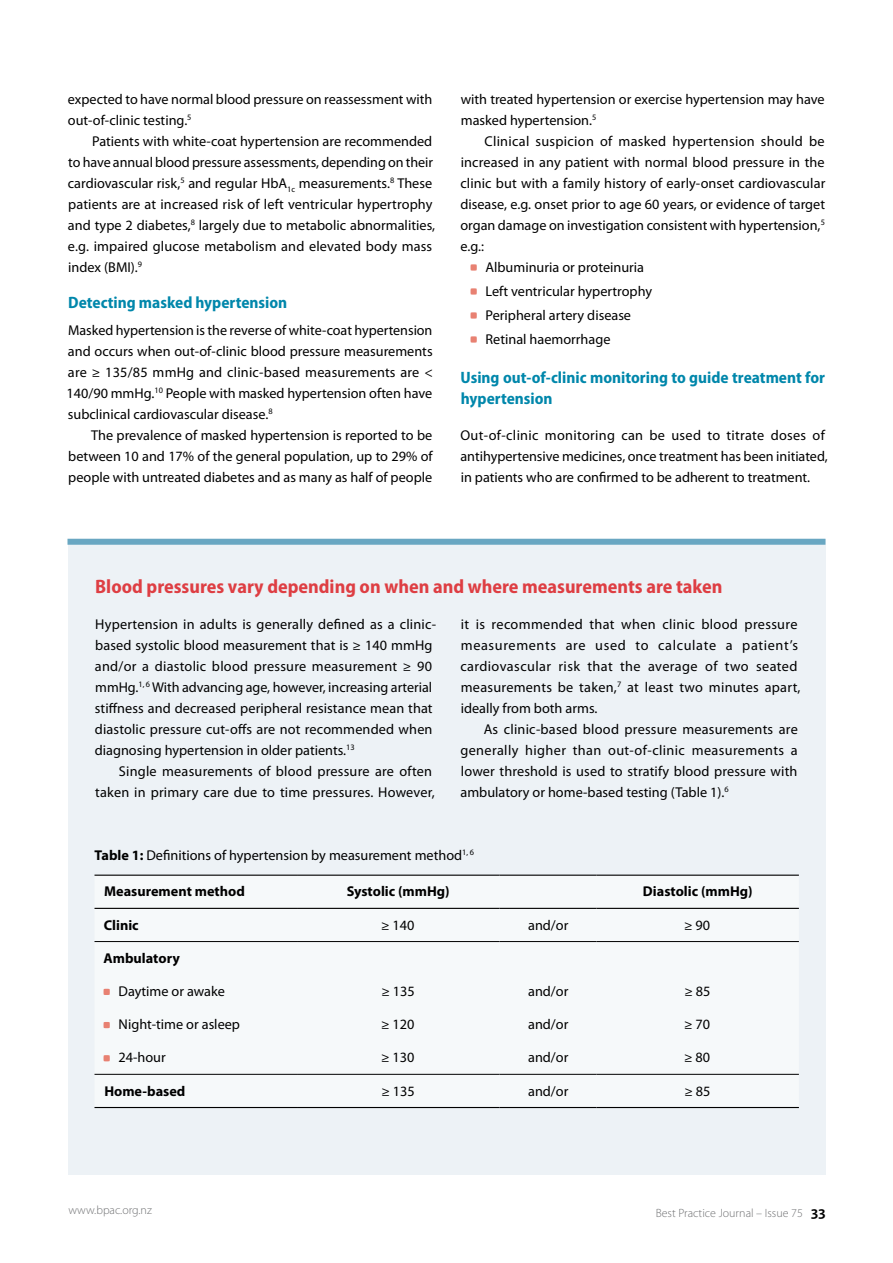
<style>
.page{position:relative;width:893px;height:1263px;background:#fff}
.page>*{position:absolute;margin:0;border:0;box-sizing:border-box;transform-origin:0 0}
.t1{font:700 semi-condensed 19.5px "Myriad Pro";color:#de3e43}
.t2{font:700 semi-condensed 16.5px/21px "Myriad Pro";color:#0087ab}
.t3{font:14.25px/21px "Myriad Pro";color:#000}
.t4{font:14.25px/21px "Myriad Pro";letter-spacing:.025em;color:#000}
.t5{font:700 14.25px "Myriad Pro";color:#000}
.t6{font:14.25px "Myriad Pro";letter-spacing:.02em;color:#000}
.t7{font:300 12px "Myriad Pro";color:#707173}
.s1{font-weight:700}
.s2{font-weight:600;font-size:15.75px;color:#000}
</style>
<div class="page">
<svg style="left:470px;top:264px;width:7px;height:7px"></svg>
<svg style="left:470px;top:288px;width:7px;height:7px"></svg>
<svg style="left:470px;top:312px;width:7px;height:7px"></svg>
<svg style="left:470px;top:336px;width:7px;height:7px"></svg>
<div style="left:68px;top:539px;width:757px;height:636px;background:#edf2f6"></div>
<div style="left:67px;top:539px;width:758px;height:6px;background:#69a7c2"></div>
<div style="left:94px;top:907px;width:705px;height:167px;background:#f6f9fa"></div>
<hr style="left:94px;top:941px;width:203px;height:1px;background:#000">
<hr style="left:297px;top:941px;width:202px;height:1px;background:#000">
<hr style="left:499px;top:941px;width:97px;height:1px;background:#000">
<hr style="left:596px;top:941px;width:203px;height:1px;background:#000">
<hr style="left:94px;top:1074px;width:203px;height:1px;background:#000">
<hr style="left:297px;top:1074px;width:202px;height:1px;background:#000">
<hr style="left:499px;top:1074px;width:97px;height:1px;background:#000">
<hr style="left:596px;top:1074px;width:203px;height:1px;background:#000">
<hr style="left:94px;top:874px;width:203px;height:2px;background:#000">
<hr style="left:297px;top:874px;width:202px;height:2px;background:#000">
<hr style="left:499px;top:874px;width:97px;height:2px;background:#000">
<hr style="left:596px;top:874px;width:203px;height:2px;background:#000">
<hr style="left:94px;top:908px;width:203px;height:1px;background:#000">
<hr style="left:297px;top:908px;width:202px;height:1px;background:#000">
<hr style="left:499px;top:908px;width:97px;height:1px;background:#000">
<hr style="left:596px;top:908px;width:203px;height:1px;background:#000">
<hr style="left:94px;top:1107px;width:203px;height:1px;background:#000">
<hr style="left:297px;top:1107px;width:202px;height:1px;background:#000">
<hr style="left:499px;top:1107px;width:97px;height:1px;background:#000">
<hr style="left:596px;top:1107px;width:203px;height:1px;background:#000">
<svg style="left:103px;top:989px;width:7px;height:6px"></svg>
<svg style="left:103px;top:1022px;width:7px;height:6px"></svg>
<svg style="left:103px;top:1055px;width:7px;height:6px"></svg>
<p class="t3" style="left:68px;top:88px;width:366px">expected to have normal blood pressure on reassessment with out-of-clinic testing.<sup>5</sup></p>
<p class="t3" style="left:68px;top:130px;width:369px;text-indent:24px">Patients with white-coat hypertension are recommended to have annual blood pressure assessments, depending on their cardiovascular risk,<sup>5</sup> and regular HbA<sub>1c</sub> measurements.<sup>8</sup> These patients are at increased risk of left ventricular hypertrophy and type 2 diabetes,<sup>8</sup> largely due to metabolic abnormalities, e.g. impaired glucose metabolism and elevated body mass index (BMI).<sup>9</sup></p>
<p class="t2" style="left:68px;top:292px;width:221px">Detecting masked hypertension</p>
<p class="t3" style="left:67px;top:319px;width:368px;text-align:justify">Masked hypertension is the reverse of white-coat hypertension and occurs when out-of-clinic blood pressure measurements are ≥ 135/85 mmHg and clinic-based measurements are &lt; 140/90 mmHg.<sup>10</sup> People with masked hypertension often have subclinical cardiovascular disease.<sup>8</sup></p>
<p class="t3" style="left:68px;top:424px;width:366px;text-align:justify;text-indent:23px">The prevalence of masked hypertension is reported to be between 10 and 17% of the general population, up to 29% of people with untreated diabetes and as many as half of people</p>
<p class="t3" style="left:461px;top:88px;width:366px">with treated hypertension or exercise hypertension may have masked hypertension.<sup>5</sup></p>
<p class="t6" style="left:484px;top:132px;width:342px">Clinical suspicion of masked hypertension should be</p>
<p class="t3" style="left:461px;top:151px;width:366px">increased in any patient with normal blood pressure in the</p>
<p class="t3" style="left:460px;top:172px;width:366px">clinic but with a family history of early-onset cardiovascular</p>
<p class="t3" style="left:460px;top:193px;width:366px">disease, e.g. onset prior to age 60 years, or evidence of target</p>
<p class="t3" style="left:460px;top:214px;width:366px">organ damage on investigation consistent with hypertension,<sup>5</sup></p>
<p class="t3" style="left:460px;top:235px;width:25px">e.g.:</p>
<p class="t3" style="left:485px;top:256px;width:160px">Albuminuria or proteinuria</p>
<p class="t3" style="left:485px;top:278px;width:168px;line-height:24px">Left ventricular hypertrophy<br>Peripheral artery disease<br>Retinal haemorrhage</p>
<p class="t2" style="left:461px;top:367px;width:366px">Using out-of-clinic monitoring to guide treatment for hypertension</p>
<p class="t3" style="left:460px;top:424px;width:369px">Out-of-clinic monitoring can be used to titrate doses of antihypertensive medicines, once treatment has been initiated, in patients who are confirmed to be adherent to treatment.</p>
<h1 class="t1" style="left:95px;top:576px;width:629px">Blood pressures vary depending on when and where measurements are taken</h1>
<p class="t3" style="left:95px;top:613px;width:343px">Hypertension in adults is generally defined as a clinic&shy;based systolic blood measurement that is ≥ 140 mmHg and/or a diastolic blood pressure measurement ≥ 90 mmHg.<sup>1,</sup> <sup>6</sup> With advancing age, however, increasing arterial stiffness and decreased peripheral resistance mean that diastolic pressure cut-offs are not recommended when diagnosing hypertension in older patients.<sup>13</sup></p>
<p class="t3" style="left:95px;top:760px;width:341px;text-align:right">Single measurements of blood pressure are often taken in primary care due to time pressures. However,</p>
<p class="t4" style="left:460px;top:613px;width:342px">it is recommended that when clinic blood pressure measurements are used to calculate a patient’s cardiovascular risk that the average of two seated measurements be taken,<sup>7</sup> at least two minutes apart, ideally from both arms.</p>
<p class="t3" style="left:460px;top:718px;width:339px;text-align:justify;text-indent:23px">As clinic-based blood pressure measurements are generally higher than out-of-clinic measurements a lower threshold is used to stratify blood pressure with ambulatory or home-based testing (Table 1).<sup>6</sup></p>
<p class="t3" style="left:95px;top:844px;width:381px"><span class="s1">Table 1:</span> Definitions of hypertension by measurement method<sup>1,</sup> <sup>6</sup></p>
<p class="t5" style="left:104px;top:882px;width:142px">Measurement method</p>
<p class="t5" style="left:347px;top:882px;width:105px">Systolic (mmHg)</p>
<p class="t5" style="left:643px;top:882px;width:111px">Diastolic (mmHg)</p>
<p class="t5" style="left:104px;top:915px;width:36px">Clinic</p>
<p class="t3" style="left:381px;top:914px;width:35px">≥ 140</p>
<p class="t3" style="left:528px;top:914px;width:42px">and/or</p>
<p class="t3" style="left:684px;top:914px;width:28px">≥ 90</p>
<p class="t5" style="left:104px;top:949px;width:78px">Ambulatory</p>
<p class="t3" style="left:119px;top:980px;width:108px">Daytime or awake</p>
<p class="t3" style="left:381px;top:980px;width:35px">≥ 135</p>
<p class="t3" style="left:528px;top:980px;width:42px">and/or</p>
<p class="t3" style="left:684px;top:980px;width:28px">≥ 85</p>
<p class="t3" style="left:119px;top:1013px;width:123px">Night-time or asleep</p>
<p class="t3" style="left:381px;top:1013px;width:35px">≥ 120</p>
<p class="t3" style="left:528px;top:1013px;width:42px">and/or</p>
<p class="t3" style="left:684px;top:1013px;width:28px">≥ 70</p>
<p class="t3" style="left:119px;top:1047px;width:49px">24-hour</p>
<p class="t3" style="left:381px;top:1047px;width:35px">≥ 130</p>
<p class="t3" style="left:528px;top:1047px;width:42px">and/or</p>
<p class="t3" style="left:684px;top:1047px;width:28px">≥ 80</p>
<p class="t5" style="left:104px;top:1081px;width:83px">Home-based</p>
<p class="t3" style="left:381px;top:1080px;width:35px">≥ 135</p>
<p class="t3" style="left:528px;top:1080px;width:42px">and/or</p>
<p class="t3" style="left:684px;top:1080px;width:28px">≥ 85</p>
<p class="t7" style="left:69px;top:1202px;width:85px">www.bpac.org.nz</p>
<p class="t7" style="left:656px;top:1206px;width:171px">Best Practice Journal – Issue 75 <span class="s2">33</span></p>
</div>
